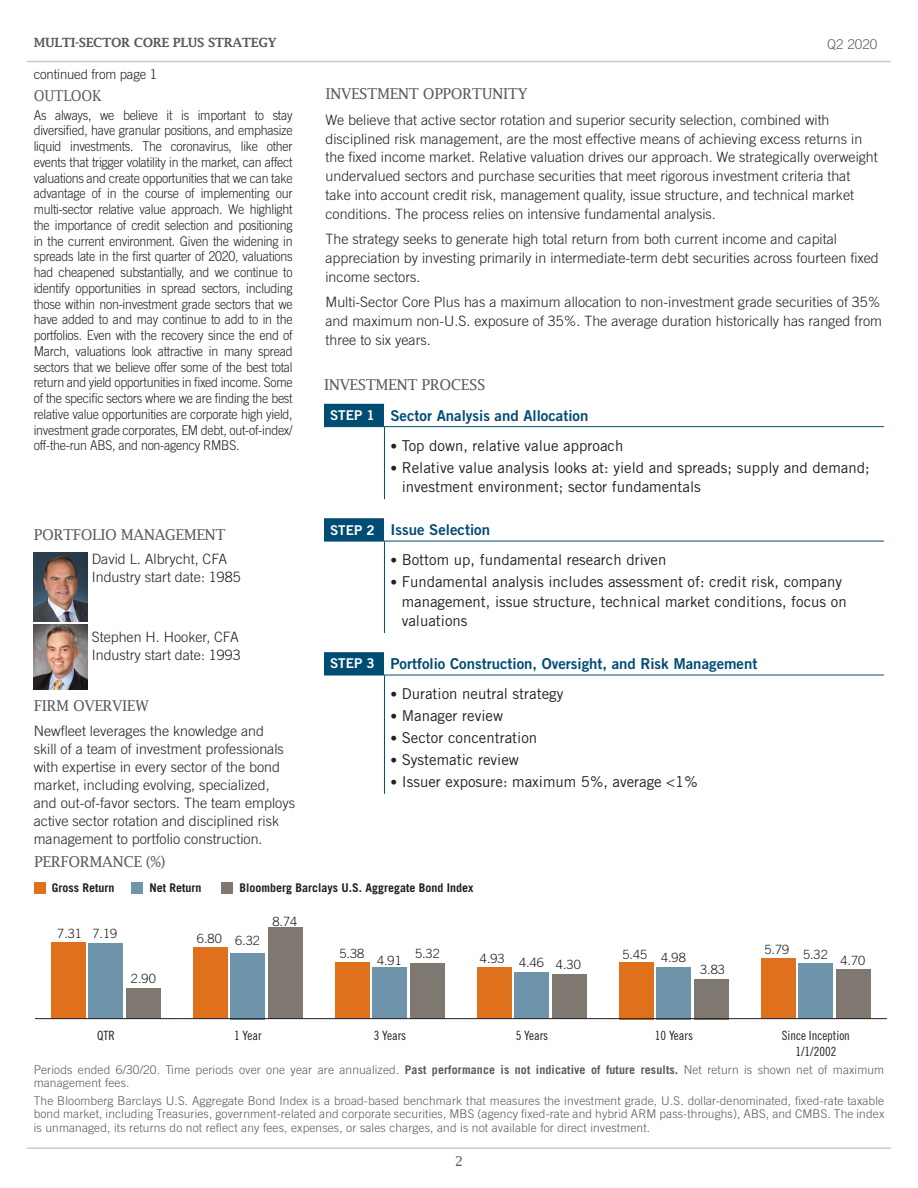
<style>
.page{position:relative;width:918px;height:1188px;background:#fff}
.page>*{position:absolute;margin:0;border:0;box-sizing:border-box;transform-origin:0 0}
.t1{font:15px/19.5px "Trade Gothic LT Std";color:#231f20}
.t2{font:15px "Trade Gothic LT Std Bd 2";color:#004c73}
.t3{font:15px "Lucida Fax";letter-spacing:-.03em;color:#5c5a5d}
.t4{font:15px "Lucida Fax";letter-spacing:-.03em;color:#5c5a5d;scale:.92 1}
.t5{font:300 14.25px/18.8px "Trade Gothic";color:#231f20}
.t6{font:300 13.5px/15.8px "Trade Gothic";letter-spacing:-.02em;color:#231f20;text-align:justify;scale:.92 1}
.t7{font:300 13.5px "Trade Gothic";letter-spacing:-.02em;color:#231f20}
.t8{font:300 13.5px "Trade Gothic";color:#5c5a5d}
.t9{font:13.5px "Lucida Fax";color:#5c5a5d}
.t10{font:300 12.75px "Trade Gothic";color:#231f20}
.t11{font:12.75px/15.3px "Trade Gothic Cond Eighteen";color:#231f20;text-align:center}
.t12{font:600 12.75px "Lucida Fax";letter-spacing:-.03em;color:#5c5a5d}
.t13{font:300 12px/13.5px "Trade Gothic LT Std";letter-spacing:.01em;color:#5c5a5d}
.t14{font:700 12px "Trade Gothic";color:#231f20}
.s1{font-size:13.5px;color:#fff}
.s2{font-size:13.5px}
.s3{font-weight:700}
</style>
<div class="page">
<img style="left:34px;top:552px;width:54px;height:69px">
<hr style="left:27px;top:61px;width:864px;height:1px;background:#cacacc">
<hr style="left:384px;top:675px;width:1px;height:119px;background:#004c73">
<hr style="left:384px;top:426px;width:500px;height:1px;background:#004c73">
<hr style="left:384px;top:541px;width:500px;height:1px;background:#004c73">
<svg style="left:324px;top:404px;width:61px;height:271px"></svg>
<hr style="left:324px;top:675px;width:60px;height:1px;background:#004c73">
<hr style="left:384px;top:675px;width:500px;height:1px;background:#004c73">
<hr style="left:27px;top:1148px;width:864px;height:1px;background:#cacacc">
<div style="left:127px;top:989px;width:34px;height:30px;background:#7f7871"></div>
<div style="left:269px;top:928px;width:34px;height:91px;background:#7f7871"></div>
<div style="left:411px;top:963px;width:34px;height:56px;background:#7f7871"></div>
<div style="left:553px;top:974px;width:34px;height:45px;background:#7f7871"></div>
<div style="left:695px;top:979px;width:34px;height:40px;background:#7f7871"></div>
<div style="left:837px;top:970px;width:34px;height:49px;background:#7f7871"></div>
<div style="left:89px;top:944px;width:34px;height:75px;background:#6e94ab"></div>
<div style="left:231px;top:953px;width:34px;height:66px;background:#6e94ab"></div>
<div style="left:373px;top:968px;width:34px;height:51px;background:#6e94ab"></div>
<div style="left:515px;top:972px;width:34px;height:47px;background:#6e94ab"></div>
<div style="left:657px;top:967px;width:34px;height:52px;background:#6e94ab"></div>
<div style="left:799px;top:963px;width:34px;height:56px;background:#6e94ab"></div>
<div style="left:51px;top:943px;width:34px;height:76px;background:#e0711c"></div>
<div style="left:193px;top:948px;width:34px;height:71px;background:#e0711c"></div>
<div style="left:335px;top:963px;width:34px;height:56px;background:#e0711c"></div>
<div style="left:477px;top:967px;width:34px;height:52px;background:#e0711c"></div>
<div style="left:619px;top:962px;width:34px;height:57px;background:#e0711c"></div>
<div style="left:761px;top:958px;width:34px;height:61px;background:#e0711c"></div>
<div style="left:132px;top:882px;width:11px;height:12px;background:#6e94ab"></div>
<div style="left:34px;top:882px;width:12px;height:11px;background:#e0711c"></div>
<div style="left:222px;top:882px;width:11px;height:12px;background:#7f7871"></div>
<hr style="left:35px;top:1018px;width:852px;height:1px;background:#231f20">
<img style="left:34px;top:624px;width:54px;height:65px">
<p class="t12" style="left:34px;top:35px;width:244px">MULTI-SECTOR CORE PLUS STRATEGY</p>
<p class="t8" style="left:827px;top:36px;width:52px">Q2 2020</p>
<p class="t7" style="left:34px;top:66px;width:125px">continued from page 1</p>
<p class="t4" style="left:34px;top:86px;width:75px">OUTLOOK</p>
<p class="t6" style="left:34px;top:107px;width:283px">As always, we believe it is important to stay diversified, have granular positions, and emphasize liquid investments. The coronavirus, like other events that trigger volatility in the market, can affect valuations and create opportunities that we can take advantage of in the course of implementing our multi-sector relative value approach. We highlight the importance of credit selection and positioning in the current environment. Given the widening in spreads late in the first quarter of 2020, valuations had cheapened substantially, and we continue to identify opportunities in spread sectors, including those within non-investment grade sectors that we have added to and may continue to add to in the portfolios. Even with the recovery since the end of March, valuations look attractive in many spread sectors that we believe offer some of the best total return and yield opportunities in fixed income. Some of the specific sectors where we are finding the best relative value opportunities are corporate high yield, investment grade corporates, EM debt, out-of-index/ off-the-run ABS, and non-agency RMBS.</p>
<p class="t3" style="left:34px;top:525px;width:194px">PORTFOLIO MANAGEMENT</p>
<p class="t5" style="left:92px;top:549px;width:150px;line-height:18px">David L. Albrycht, CFA<br>Industry start date: 1985</p>
<p class="t5" style="left:92px;top:628px;width:150px;line-height:18px">Stephen H. Hooker, CFA<br>Industry start date: 1993</p>
<p class="t3" style="left:34px;top:697px;width:117px">FIRM OVERVIEW</p>
<p class="t5" style="left:34px;top:721px;width:263px;line-height:18px">Newfleet leverages the knowledge and<br>skill of a team of investment professionals with expertise in every sector of the bond market, including evolving, specialized, and out-of-favor sectors. The team employs active sector rotation and disciplined risk management to portfolio construction.</p>
<p class="t3" style="left:34px;top:853px;width:133px">PERFORMANCE (%)</p>
<p class="t3" style="left:326px;top:85px;width:204px">INVESTMENT OPPORTUNITY</p>
<p class="t5" style="left:326px;top:110px;width:554px">We believe that active sector rotation and superior security selection, combined with disciplined risk management, are the most effective means of achieving excess returns in the fixed income market. Relative valuation drives our approach. We strategically overweight undervalued sectors and purchase securities that meet rigorous investment criteria that take into account credit risk, management quality, issue structure, and technical market conditions. The process relies on intensive fundamental analysis.</p>
<p class="t5" style="left:326px;top:229px;width:555px">The strategy seeks to generate high total return from both current income and capital appreciation by investing primarily in intermediate-term debt securities across fourteen fixed income sectors.</p>
<p class="t5" style="left:326px;top:292px;width:558px;text-align:justify">Multi-Sector Core Plus has a maximum allocation to non-investment grade securities of 35% and maximum non-U.S. exposure of 35%. The average duration historically has ranged from three to six years.</p>
<p class="t3" style="left:324px;top:375px;width:163px">INVESTMENT PROCESS</p>
<p class="t2" style="left:330px;top:406px;width:260px"><span class="s1">STEP 1</span> Sector Analysis and Allocation</p>
<p class="t1" style="left:390px;top:436px;width:234px"><span class="s2">•</span> Top down, relative value approach</p>
<p class="t1" style="left:402px;top:458px;width:469px;text-indent:-11px"><span class="s2">•</span> Relative value analysis looks at: yield and spreads; supply and demand; investment environment; sector fundamentals</p>
<p class="t2" style="left:330px;top:520px;width:162px"><span class="s1">STEP 2</span> Issue Selection</p>
<p class="t1" style="left:390px;top:550px;width:277px"><span class="s2">•</span> Bottom up, fundamental research driven</p>
<p class="t1" style="left:402px;top:572px;width:446px;text-indent:-11px"><span class="s2">•</span> Fundamental analysis includes assessment of: credit risk, company management, issue structure, technical market conditions, focus on valuations</p>
<p class="t2" style="left:330px;top:654px;width:429px"><span class="s1">STEP 3</span> Portfolio Construction, Oversight, and Risk Management</p>
<p class="t1" style="left:390px;top:684px;width:174px"><span class="s2">•</span> Duration neutral strategy</p>
<p class="t1" style="left:390px;top:706px;width:114px"><span class="s2">•</span> Manager review</p>
<p class="t1" style="left:390px;top:728px;width:148px"><span class="s2">•</span> Sector concentration</p>
<p class="t1" style="left:390px;top:750px;width:130px"><span class="s2">•</span> Systematic review</p>
<p class="t1" style="left:390px;top:772px;width:309px"><span class="s2">•</span> Issuer exposure: maximum 5%, average &lt;1%</p>
<p class="t14" style="left:52px;top:880px;width:64px">Gross Return</p>
<p class="t14" style="left:149px;top:880px;width:54px">Net Return</p>
<p class="t14" style="left:239px;top:880px;width:236px">Bloomberg Barclays U.S. Aggregate Bond Index</p>
<p class="t10" style="left:272px;top:913px;width:26px">8.74</p>
<p class="t10" style="left:57px;top:926px;width:62px">7.31 7.19</p>
<p class="t10" style="left:131px;top:971px;width:26px">2.90</p>
<p class="t10" style="left:197px;top:932px;width:64px">6.80 6.32</p>
<p class="t10" style="left:340px;top:946px;width:26px">5.38</p>
<p class="t10" style="left:415px;top:946px;width:26px">5.32</p>
<p class="t10" style="left:377px;top:953px;width:26px">4.91</p>
<p class="t10" style="left:480px;top:951px;width:26px">4.93</p>
<p class="t10" style="left:519px;top:956px;width:63px">4.46 4.30</p>
<p class="t10" style="left:622px;top:947px;width:26px">5.45</p>
<p class="t10" style="left:661px;top:950px;width:26px">4.98</p>
<p class="t10" style="left:700px;top:962px;width:26px">3.83</p>
<p class="t11" style="left:97px;top:1028px;width:19px">QTR</p>
<p class="t11" style="left:234px;top:1028px;width:29px">1 Year</p>
<p class="t11" style="left:374px;top:1028px;width:34px">3 Years</p>
<p class="t11" style="left:516px;top:1028px;width:34px">5 Years</p>
<p class="t11" style="left:655px;top:1028px;width:40px">10 Years</p>
<p class="t10" style="left:765px;top:942px;width:26px">5.79</p>
<p class="t10" style="left:803px;top:947px;width:26px">5.32</p>
<p class="t10" style="left:841px;top:953px;width:26px">4.70</p>
<p class="t11" style="left:782px;top:1028px;width:69px">Since Inception<br>1/1/2002</p>
<p class="t13" style="left:34px;top:1062px;width:852px">Periods ended 6/30/20. Time periods over one year are annualized. <span class="s3">Past performance is not indicative of future results.</span> Net return is shown net of maximum management fees.</p>
<p class="t13" style="left:34px;top:1094px;width:852px;text-align:justify">The Bloomberg Barclays U.S. Aggregate Bond Index is a broad-based benchmark that measures the investment grade, U.S. dollar-denominated, fixed-rate taxable bond market, including Treasuries, government-related and corporate securities, MBS (agency fixed-rate and hybrid ARM pass-throughs), ABS, and CMBS. The index is unmanaged, its returns do not reflect any fees, expenses, or sales charges, and is not available for direct investment.</p>
<p class="t9" style="left:455px;top:1153px;width:10px">2</p>
</div>
